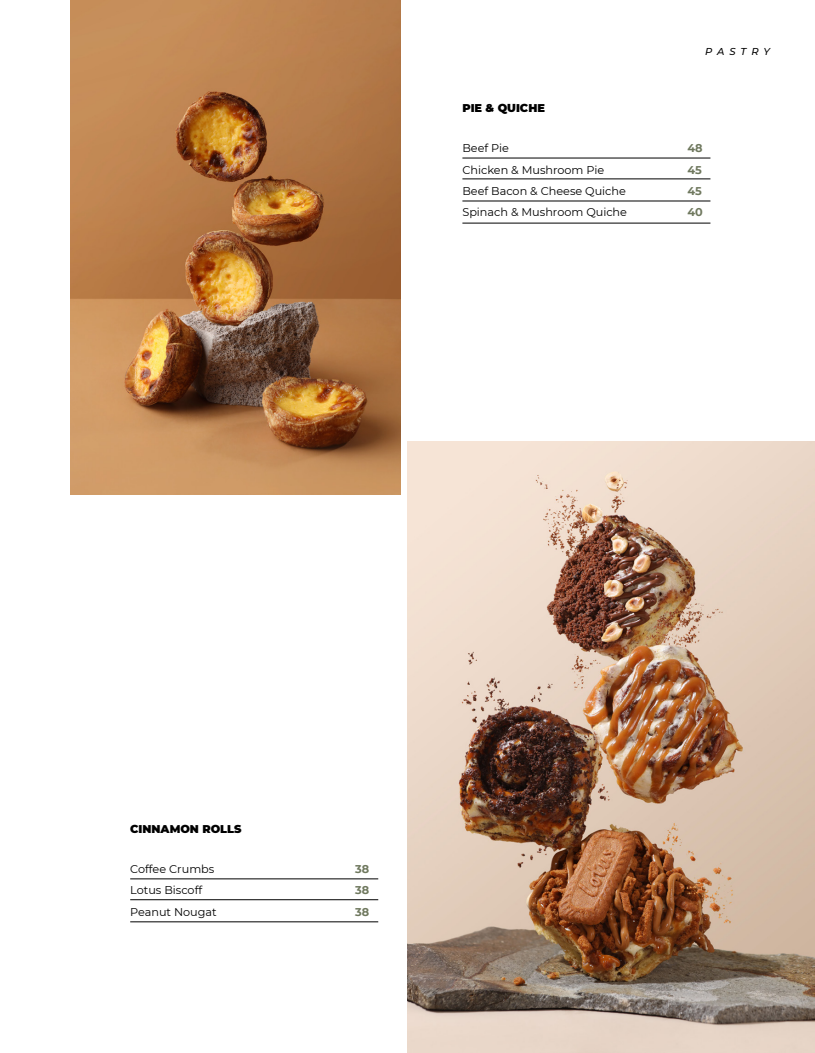
<style>
.page{position:relative;width:815px;height:1053px;background:#fff}
.page>*{position:absolute;margin:0;border:0;box-sizing:border-box;transform-origin:0 0}
.t1{font:11.25px "Montserrat";color:#000}
.t2{font:900 11.25px "Montserrat";color:#000}
.t3{font:700 11.25px "Montserrat";color:#6f785e}
.t4{font:italic 500 10px "Montserrat";letter-spacing:.49em;color:#000}
</style>
<div class="page">
<img style="left:71px;top:0;width:329px;height:494px">
<hr style="left:462px;top:158px;width:248px;height:1px;background:#000">
<hr style="left:462px;top:178px;width:248px;height:1px;background:#000">
<hr style="left:462px;top:201px;width:248px;height:1px;background:#000">
<hr style="left:462px;top:223px;width:248px;height:1px;background:#000">
<img style="left:407px;top:441px;width:408px;height:611px">
<hr style="left:130px;top:878px;width:248px;height:1px;background:#000">
<hr style="left:130px;top:899px;width:248px;height:1px;background:#000">
<hr style="left:130px;top:921px;width:248px;height:1px;background:#000">
<p class="t4" style="left:705px;top:44px;width:66px">PASTRY</p>
<p class="t2" style="left:462px;top:100px;width:84px">PIE &amp; QUICHE</p>
<p class="t1" style="left:462px;top:141px;width:48px">Beef Pie</p>
<p class="t3" style="left:687px;top:140px;width:17px">48</p>
<p class="t1" style="left:462px;top:162px;width:143px">Chicken &amp; Mushroom Pie</p>
<p class="t3" style="left:687px;top:161px;width:16px">45</p>
<p class="t1" style="left:462px;top:183px;width:165px">Beef Bacon &amp; Cheese Quiche</p>
<p class="t3" style="left:687px;top:183px;width:16px">45</p>
<p class="t1" style="left:462px;top:204px;width:166px">Spinach &amp; Mushroom Quiche</p>
<p class="t3" style="left:687px;top:204px;width:17px">40</p>
<p class="t2" style="left:130px;top:820px;width:113px">CINNAMON ROLLS</p>
<p class="t1" style="left:130px;top:861px;width:86px">Coffee Crumbs</p>
<p class="t3" style="left:355px;top:861px;width:16px">38</p>
<p class="t1" style="left:130px;top:882px;width:74px">Lotus Biscoff</p>
<p class="t3" style="left:355px;top:882px;width:16px">38</p>
<p class="t1" style="left:130px;top:903px;width:88px">Peanut Nougat</p>
<p class="t3" style="left:355px;top:903px;width:16px">38</p>
</div>
